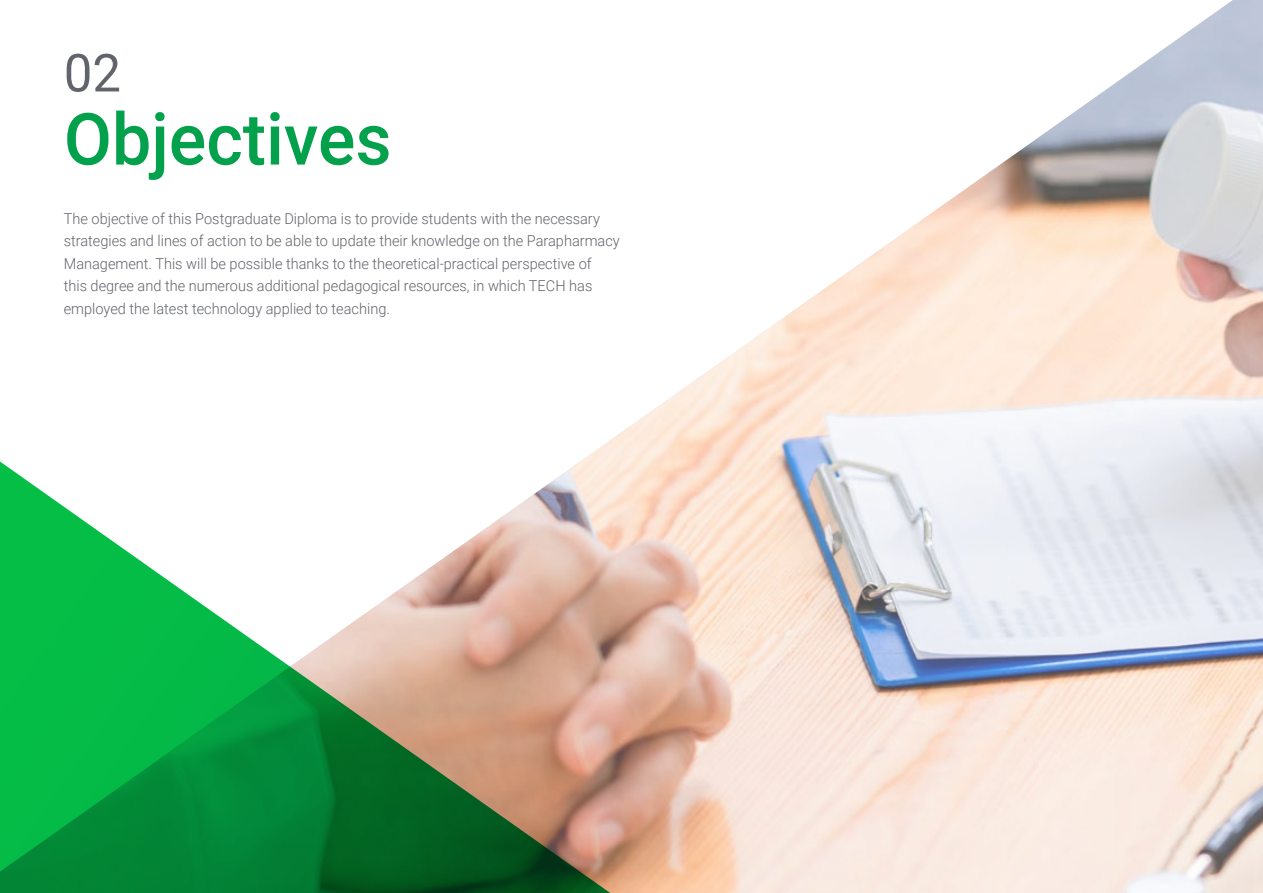
<style>
.page{position:relative;width:1263px;height:893px;background:#fff}
.page>*{position:absolute;margin:0;border:0;box-sizing:border-box;transform-origin:0 0}
.t1{font:500 72px "Roboto";color:#04a14d}
.t2{font:52.5px "Roboto";color:#61646a}
.t3{font:300 15px/22.5px "Roboto";color:#61646a}
</style>
<div class="page">
<img style="left:602px;top:0;width:661px;height:893px">
<svg style="left:0;top:446px;width:640px;height:447px"></svg>
<h2 class="t2" style="left:64px;top:36px;width:59px">02</h2>
<h1 class="t1" style="left:64px;top:89px;width:329px">Objectives</h1>
<p class="t3" style="left:64px;top:207px;width:557px">The objective of this Postgraduate Diploma is to provide students with the necessary strategies and lines of action to be able to update their knowledge on the Parapharmacy Management. This will be possible thanks to the theoretical-practical perspective of<br>this degree and the numerous additional pedagogical resources, in which TECH has employed the latest technology applied to teaching.</p>
</div>
